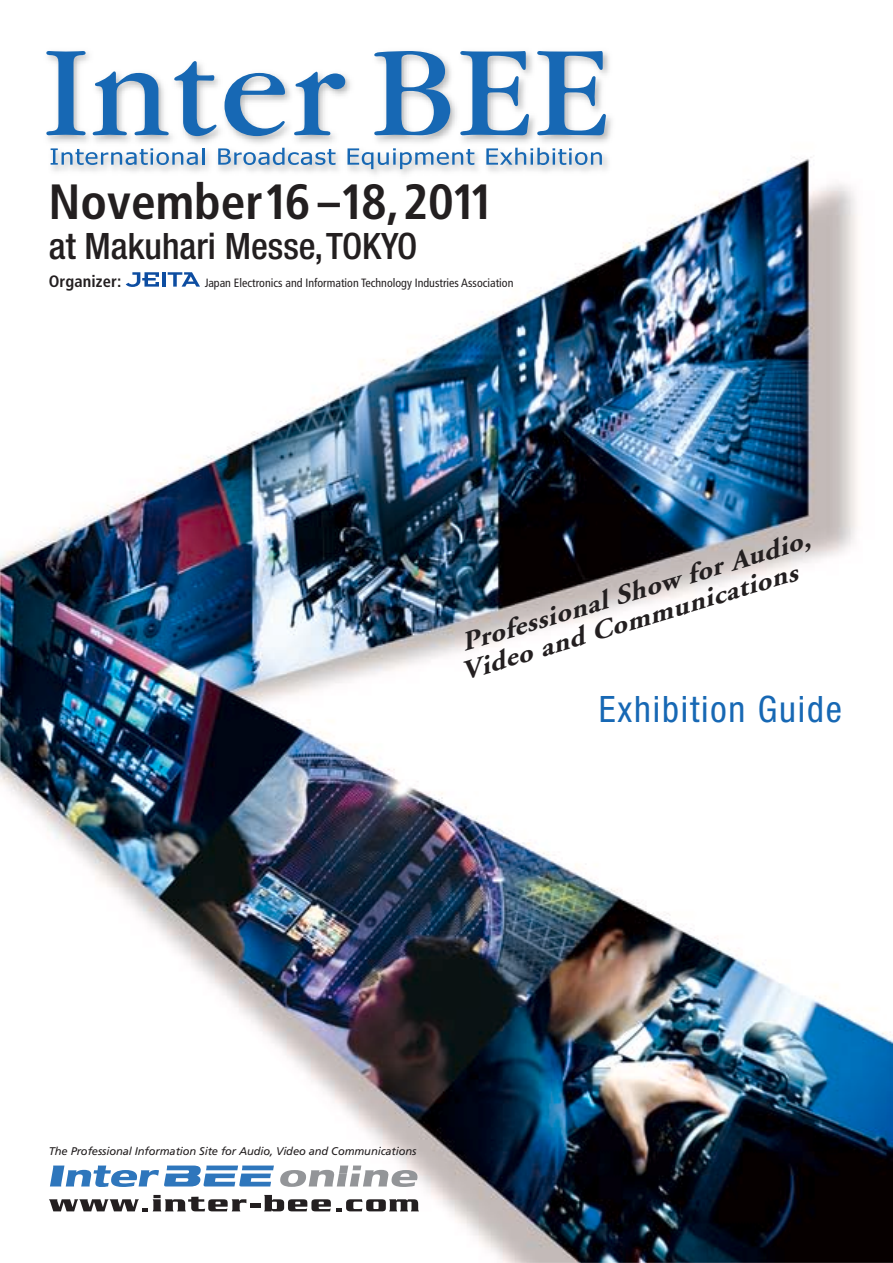
<style>
.page{position:relative;width:893px;height:1263px;background:#fff}
.page>*{position:absolute;margin:0;border:0;box-sizing:border-box;transform-origin:0 0}
.t1{font:700 condensed 49.5px "Frutiger";color:#231f20}
.t2{font:500 condensed 36.45px "Helvetica Neue";color:#231f20}
.t3{font:condensed 36.45px "Helvetica Neue";letter-spacing:.05em;color:#1768b4}
.t4{font:italic 700 26.7px/27.8px "Adobe Garamond";color:#231f20;scale:1.09 1}
.t5{font:700 condensed 16.5px "Frutiger";letter-spacing:.01em;color:#231f20}
.t6{font:condensed 12px "Frutiger";color:#231f20}
.t7{font:italic 11.1px "Frutiger";letter-spacing:-.01em;color:#231f20}
.s1{font-family:"Koz Go Pro";font-weight:400;font-stretch:normal}
</style>
<div class="page">
<img style="left:0;top:157px;width:893px;height:1106px">
<img style="left:40px;top:52px;width:578px;height:130px">
<svg style="left:51px;top:148px;width:147px;height:17px"></svg>
<hr style="left:202px;top:148px;width:3px;height:17px;background:#1768b4">
<svg style="left:218px;top:148px;width:118px;height:17px"></svg>
<svg style="left:347px;top:148px;width:127px;height:21px"></svg>
<svg style="left:486px;top:148px;width:116px;height:17px"></svg>
<svg style="left:46px;top:51px;width:40px;height:84px"></svg>
<svg style="left:93px;top:61px;width:124px;height:75px"></svg>
<svg style="left:225px;top:73px;width:60px;height:63px"></svg>
<svg style="left:294px;top:72px;width:51px;height:63px"></svg>
<svg style="left:374px;top:51px;width:76px;height:84px"></svg>
<svg style="left:460px;top:51px;width:69px;height:84px"></svg>
<svg style="left:537px;top:51px;width:69px;height:84px"></svg>
<svg style="left:126px;top:272px;width:33px;height:15px"></svg>
<hr style="left:162px;top:272px;width:4px;height:15px;background:#0d4da1">
<svg style="left:168px;top:272px;width:32px;height:15px"></svg>
<svg style="left:50px;top:1165px;width:368px;height:23px"></svg>
<hr style="left:250px;top:1203px;width:10px;height:4px;background:#231f20">
<svg style="left:49px;top:1195px;width:197px;height:16px"></svg>
<svg style="left:264px;top:1195px;width:155px;height:16px"></svg>
<h1 class="t1" style="left:49px;top:172px;width:447px">November16 – 18, 2011</h1>
<h2 class="t2" style="left:49px;top:224px;width:370px">at Makuhari Messe, TOKYO</h2>
<h3 class="t5" style="left:49px;top:271px;width:137px">Organizer:<span class="s1">　　　　</span></h3>
<p class="t6" style="left:205px;top:275px;width:310px">Japan Electronics and Information Technology Industries Association</p>
<h3 class="t4" style="left:450px;top:633px;width:342px;text-indent:8px;rotate:-17deg">Professional Show for Audio,<br>Video and Communications</h3>
<h2 class="t3" style="left:599px;top:688px;width:245px">Exhibition Guide</h2>
<p class="t7" style="left:49px;top:1144px;width:369px">The Professional Information Site for Audio, Video and Communications</p>
</div>
